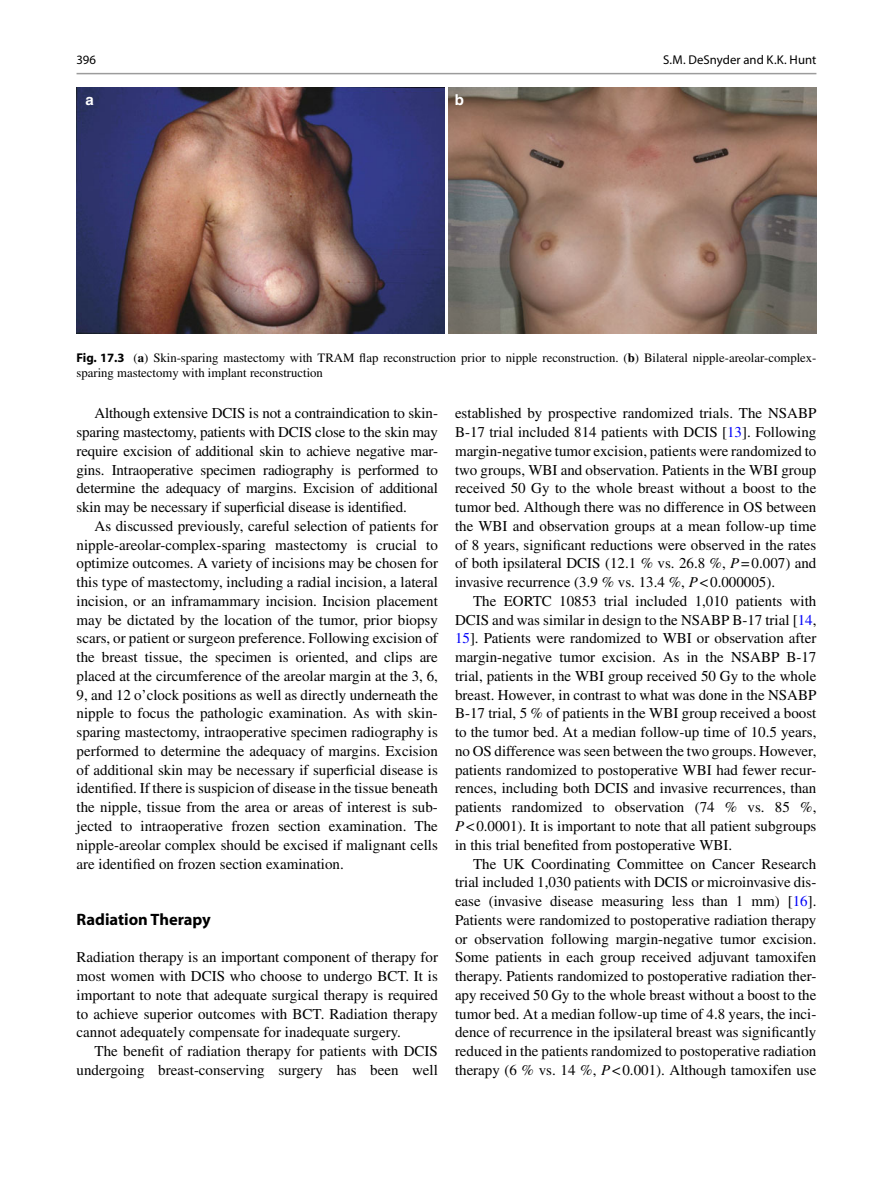
<style>
.page{position:relative;width:893px;height:1187px;background:#fff}
.page>*{position:absolute;margin:0;border:0;box-sizing:border-box;transform-origin:0 0}
.t1{font:700 16.5px "Myriad";color:#000}
.t2{font:15px/18.8px "Times";color:#000;text-align:justify}
.t3{font:700 15px "Helvetica";color:#fff}
.t4{font:12.75px/15px "Times";color:#000}
.t5{font:12.75px "Myriad";color:#000}
.s1{font-family:"Myriad";font-weight:700}
.s2{font-weight:700}
.s3{color:#0000fa}
.s4{font-style:italic}
</style>
<div class="page">
<img style="left:76px;top:88px;width:368px;height:245px">
<img style="left:449px;top:88px;width:367px;height:245px">
<hr style="left:77px;top:73px;width:739px;height:1px;background:#9c9c9c">
<p class="t5" style="left:77px;top:55px;width:21px">396</p>
<p class="t3" style="left:85px;top:90px;width:10px">a</p>
<p class="t3" style="left:455px;top:90px;width:11px">b</p>
<p class="t5" style="left:663px;top:55px;width:155px">S.M. DeSnyder and K.K. Hunt</p>
<p class="t4" style="left:76px;top:351px;width:741px"><span class="s1">Fig. 17.3</span> ( <span class="s2">a</span> ) Skin-sparing mastectomy with TRAM flap reconstruction prior to nipple reconstruction. ( <span class="s2">b</span> ) Bilateral nipple-areolar-complex&shy;sparing mastectomy with implant reconstruction</p>
<p class="t2" style="left:77px;top:405px;width:363px;text-indent:18px">Although extensive DCIS is not a contraindication to skin&shy;sparing mastectomy, patients with DCIS close to the skin may require excision of additional skin to achieve negative mar&shy;gins. Intraoperative specimen radiography is performed to determine the adequacy of margins. Excision of additional skin may be necessary if superficial disease is identified.</p>
<p class="t2" style="left:77px;top:518px;width:363px;text-indent:18px">As discussed previously, careful selection of patients for nipple-areolar-complex-sparing mastectomy is crucial to optimize outcomes. A variety of incisions may be chosen for this type of mastectomy, including a radial incision, a lateral incision, or an inframammary incision. Incision placement may be dictated by the location of the tumor, prior biopsy scars, or patient or surgeon preference. Following excision of the breast tissue, the specimen is oriented, and clips are placed at the circumference of the areolar margin at the 3, 6, 9, and 12 o’clock positions as well as directly underneath the nipple to focus the pathologic examination. As with skin&shy;sparing mastectomy, intraoperative specimen radiography is performed to determine the adequacy of margins. Excision of additional skin may be necessary if superficial disease is identified. If there is suspicion of disease in the tissue beneath the nipple, tissue from the area or areas of interest is sub&shy;jected to intraoperative frozen section examination. The nipple- areolar complex should be excised if malignant cells are identified on frozen section examination.</p>
<p class="t1" style="left:77px;top:913px;width:136px">Radiation Therapy</p>
<p class="t2" style="left:77px;top:949px;width:363px">Radiation therapy is an important component of therapy for most women with DCIS who choose to undergo BCT. It is important to note that adequate surgical therapy is required to achieve superior outcomes with BCT. Radiation therapy cannot adequately compensate for inadequate surgery.</p>
<p class="t2" style="left:77px;top:1043px;width:363px;text-align:right">The benefit of radiation therapy for patients with DCIS undergoing breast-conserving surgery has been well</p>
<p class="t2" style="left:455px;top:405px;width:363px">established by prospective randomized trials. The NSABP B-17 trial included 814 patients with DCIS [ <span class="s3">13</span> ]. Following margin- negative tumor excision, patients were randomized to two groups, WBI and observation. Patients in the WBI group received 50 Gy to the whole breast without a boost to the tumor bed. Although there was no difference in OS between the WBI and observation groups at a mean follow- up time of 8 years, significant reductions were observed in the rates of both ipsilateral DCIS (12.1 % vs. 26.8 %, <span class="s4">P</span> = 0.007) and invasive recurrence (3.9 % vs. 13.4 %, <span class="s4">P</span> &lt; 0.000005).</p>
<p class="t2" style="left:455px;top:593px;width:363px;text-indent:18px">The EORTC 10853 trial included 1,010 patients with DCIS and was similar in design to the NSABP B-17 trial [ <span class="s3">14</span> , <span class="s3">15</span> ]. Patients were randomized to WBI or observation after margin-negative tumor excision. As in the NSABP B-17 trial, patients in the WBI group received 50 Gy to the whole breast. However, in contrast to what was done in the NSABP B-17 trial, 5 % of patients in the WBI group received a boost to the tumor bed. At a median follow-up time of 10.5 years, no OS difference was seen between the two groups. However, patients randomized to postoperative WBI had fewer recur&shy;rences, including both DCIS and invasive recurrences, than patients randomized to observation (74 % vs. 85 %, <span class="s4">P</span> &lt; 0.0001). It is important to note that all patient subgroups in this trial benefited from postoperative WBI.</p>
<p class="t2" style="left:455px;top:855px;width:363px;text-indent:18px">The UK Coordinating Committee on Cancer Research trial included 1,030 patients with DCIS or microinvasive dis&shy;ease (invasive disease measuring less than 1 mm) [ <span class="s3">16</span> ].<br>Patients were randomized to postoperative radiation therapy or observation following margin-negative tumor excision.<br>Some patients in each group received adjuvant tamoxifen therapy. Patients randomized to postoperative radiation ther&shy;apy received 50 Gy to the whole breast without a boost to the tumor bed. At a median follow-up time of 4.8 years, the inci&shy;dence of recurrence in the ipsilateral breast was significantly reduced in the patients randomized to postoperative radiation therapy (6 % vs. 14 %, <span class="s4">P</span> &lt; 0.001). Although tamoxifen use</p>
</div>
